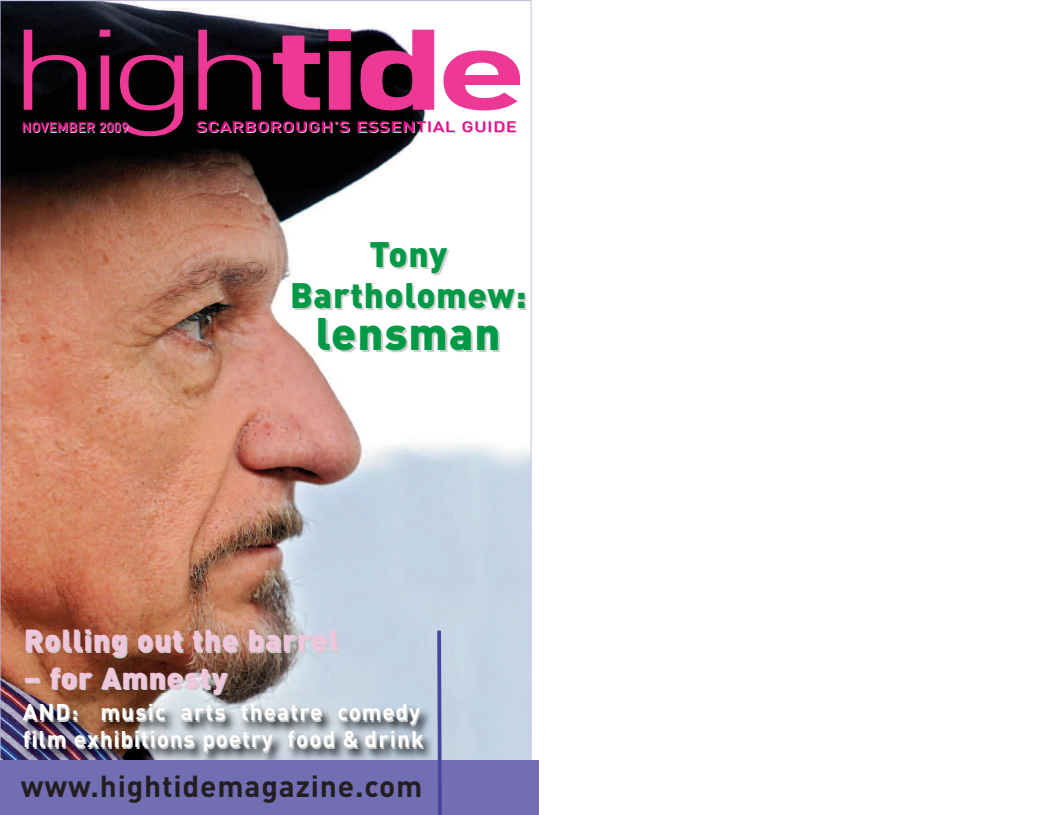
<style>
.page{position:relative;width:1063px;height:815px;background:#fff}
.page>*{position:absolute;margin:0;border:0;box-sizing:border-box;transform-origin:0 0}
.t1{font:300 112.5px "DIN";color:#ed3896;scale:1.5 1}
.t2{font:900 45px "DIN";letter-spacing:.025em;color:#009946}
.t3{font:900 35px/41.2px "DIN";letter-spacing:.02em;color:#009946;text-align:center}
.t4{font:900 30px "DIN";letter-spacing:.025em;color:#f0c6dc}
.t5{font:700 30px "DIN";letter-spacing:.025em;color:#231f20}
.t6{font:700 22.5px/27px "DIN";letter-spacing:.04em;color:#fff}
.t7{font:500 15px "DIN";letter-spacing:.02em;color:#ed028c;scale:1.25 1}
.t8{font:500 13.75px "DIN";letter-spacing:.01em;color:#ed028c}
.s1{font-weight:700}
</style>
<div class="page">
<img style="left:1px;top:1px;width:530px;height:760px">
<img style="left:8px;top:694px;width:452px;height:67px">
<div style="left:0;top:761px;width:539px;height:54px;background:#736eb3"></div>
<svg style="left:435px;top:627px;width:9px;height:188px"></svg>
<h1 class="t1" style="left:7px;top:5px;width:349px">high<span class="s1">tide</span></h1>
<p class="t7" style="left:196px;top:118px;width:258px">SCARBOROUGH’S ESSENTIAL GUIDE</p>
<p class="t8" style="left:22px;top:119px;width:108px">NOVEMBER 2009</p>
<h3 class="t3" style="left:290px;top:235px;width:238px">Tony<br>Bartholomew:</h3>
<h2 class="t2" style="left:316px;top:308px;width:186px">lensman</h2>
<h3 class="t4" style="left:24px;top:623px;width:317px">Rolling out the barrel</h3>
<h3 class="t4" style="left:24px;top:661px;width:205px">– for Amnesty</h3>
<p class="t6" style="left:23px;top:699px;width:402px">AND: music arts theatre comedy film exhibitions poetry food &amp; drink</p>
<h3 class="t5" style="left:21px;top:769px;width:403px">www.hightidemagazine.com</h3>
</div>
